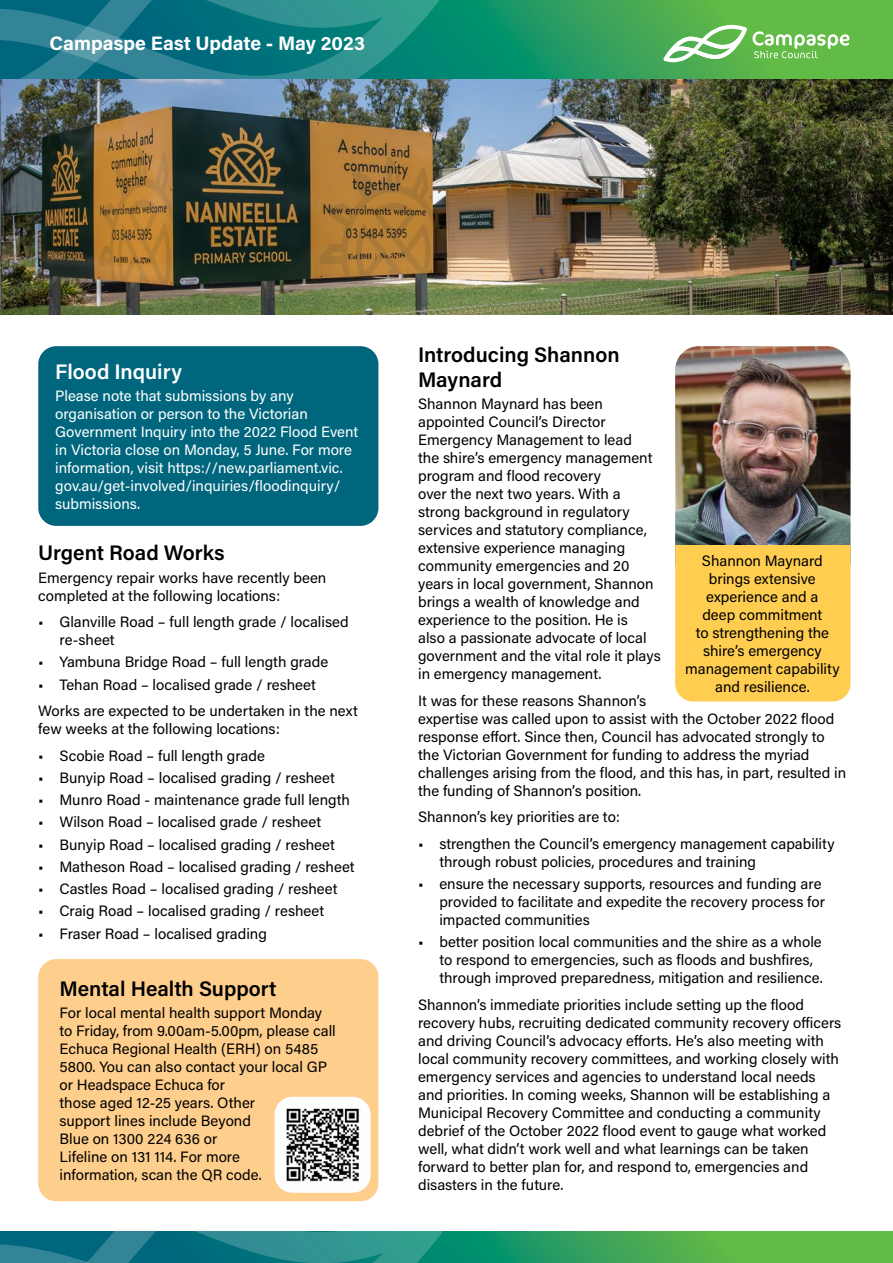
<style>
.page{position:relative;width:893px;height:1263px;background:#fff}
.page>*{position:absolute;margin:0;border:0;box-sizing:border-box;transform-origin:0 0}
.t1{font:600 21px/25.2px "Acumin Pro";color:#000}
.t2{font:600 21px "Acumin Pro";color:#fff}
.t3{font:700 19.5px "Acumin Pro";letter-spacing:-.005em;color:#fff}
.t4{font:15px/18px "Acumin Pro";color:#000}
.t5{font:15px/18px "Acumin Pro";color:#fff}
</style>
<div class="page">
<svg style="left:511px;top:1231px;width:382px;height:32px;background:#4eaf50"></svg>
<svg style="left:0;top:1231px;width:511px;height:32px;background:#198385"></svg>
<svg style="left:511px;top:0;width:382px;height:79px;background:#46ab53"></svg>
<svg style="left:0;top:0;width:511px;height:79px;background:#158183"></svg>
<svg style="left:753px;top:31px;width:96px;height:27px"></svg>
<svg style="left:663px;top:25px;width:84px;height:37px"></svg>
<img style="left:0;top:79px;width:893px;height:236px">
<div style="left:38px;top:959px;width:340px;height:242px;background:#fece8c;border-radius:18px"></div>
<img style="left:275px;top:1097px;width:96px;height:96px">
<img style="left:675px;top:346px;width:175px;height:199px">
<div style="left:675px;top:545px;width:175px;height:156px;background:#ffce51"></div>
<div style="left:38px;top:346px;width:340px;height:180px;background:#00667d;border-radius:18px"></div>
<h2 class="t3" style="left:50px;top:29px;width:317px">Campaspe East Update - May 2023</h2>
<h1 class="t2" style="left:55px;top:357px;width:128px">Flood Inquiry</h1>
<p class="t5" style="left:55px;top:386px;width:304px">Please note that submissions by any organisation or person to the Victorian Government Inquiry into the 2022 Flood Event in Victoria close on Monday, 5 June. For more information, visit https://new.parliament.vic. gov.au/get-involved/inquiries/floodinquiry/ submissions.</p>
<h1 class="t1" style="left:38px;top:539px;width:188px">Urgent Road Works</h1>
<p class="t4" style="left:38px;top:568px;width:290px">Emergency repair works have recently been completed at the following locations:</p>
<p class="t4" style="left:60px;top:612px;width:291px;text-indent:-21px">• Glanville Road – full length grade / localised re-sheet</p>
<p class="t4" style="left:38px;top:652px;width:291px">• Yambuna Bridge Road – full length grade</p>
<p class="t4" style="left:38px;top:670px;width:321px;line-height:26.5px">• Tehan Road – localised grade / resheet<br>Works are expected to be undertaken in the next</p>
<p class="t4" style="left:38px;top:719px;width:243px">few weeks at the following locations:</p>
<p class="t4" style="left:38px;top:746px;width:228px">• Scobie Road – full length grade</p>
<p class="t4" style="left:38px;top:768px;width:298px">• Bunyip Road – localised grading / resheet</p>
<p class="t4" style="left:38px;top:790px;width:313px">• Munro Road - maintenance grade full length</p>
<p class="t4" style="left:38px;top:812px;width:284px">• Wilson Road – localised grade / resheet</p>
<p class="t4" style="left:38px;top:835px;width:298px">• Bunyip Road – localised grading / resheet</p>
<p class="t4" style="left:38px;top:857px;width:318px">• Matheson Road – localised grading / resheet</p>
<p class="t4" style="left:38px;top:879px;width:301px">• Castles Road – localised grading / resheet</p>
<p class="t4" style="left:38px;top:901px;width:287px">• Craig Road – localised grading / resheet</p>
<p class="t4" style="left:38px;top:924px;width:230px">• Fraser Road – localised grading</p>
<h1 class="t1" style="left:60px;top:975px;width:219px">Mental Health Support</h1>
<p class="t4" style="left:60px;top:1003px;width:278px">For local mental health support Monday to Friday, from 9.00am-5.00pm, please call<br>Echuca Regional Health (ERH) on 5485<br>5800. You can also contact your local GP or Headspace Echuca for<br>those aged 12-25 years. Other<br>support lines include Beyond<br>Blue on 1300 224 636 or<br>Lifeline on 131 114. For more<br>information, scan the QR code.</p>
<h1 class="t1" style="left:418px;top:341px;width:203px">Introducing Shannon<br>Maynard</h1>
<p class="t4" style="left:418px;top:394px;width:244px">Shannon Maynard has been appointed Council’s Director<br>Emergency Management to lead<br>the shire’s emergency management program and flood recovery<br>over the next two years. With a strong background in regulatory services and statutory compliance, extensive experience managing community emergencies and 20 years in local government, Shannon brings a wealth of knowledge and experience to the position. He is<br>also a passionate advocate of local government and the vital role it plays in emergency management.</p>
<p class="t4" style="left:418px;top:691px;width:430px">It was for these reasons Shannon’s<br>expertise was called upon to assist with the October 2022 flood response effort. Since then, Council has advocated strongly to the Victorian Government for funding to address the myriad challenges arising from the flood, and this has, in part, resulted in the funding of Shannon’s position.</p>
<p class="t4" style="left:418px;top:807px;width:203px">Shannon’s key priorities are to:</p>
<p class="t4" style="left:439px;top:834px;width:397px;text-indent:-21px">• strengthen the Council’s emergency management capability through robust policies, procedures and training</p>
<p class="t4" style="left:439px;top:874px;width:387px;text-indent:-21px">• ensure the necessary supports, resources and funding are provided to facilitate and expedite the recovery process for impacted communities</p>
<p class="t4" style="left:439px;top:932px;width:385px;text-indent:-21px">• better position local communities and the shire as a whole to respond to emergencies, such as floods and bushfires, through improved preparedness, mitigation and resilience.</p>
<p class="t4" style="left:418px;top:995px;width:425px">Shannon’s immediate priorities include setting up the flood recovery hubs, recruiting dedicated community recovery officers and driving Council’s advocacy efforts. He’s also meeting with local community recovery committees, and working closely with emergency services and agencies to understand local needs and priorities. In coming weeks, Shannon will be establishing a Municipal Recovery Committee and conducting a community debrief of the October 2022 flood event to gauge what worked well, what didn’t work well and what learnings can be taken forward to better plan for, and respond to, emergencies and disasters in the future.</p>
<p class="t4" style="left:685px;top:551px;width:156px;text-align:center">Shannon Maynard brings extensive experience and a<br>deep commitment<br>to strengthening the shire’s emergency management capability and resilience.</p>
</div>
